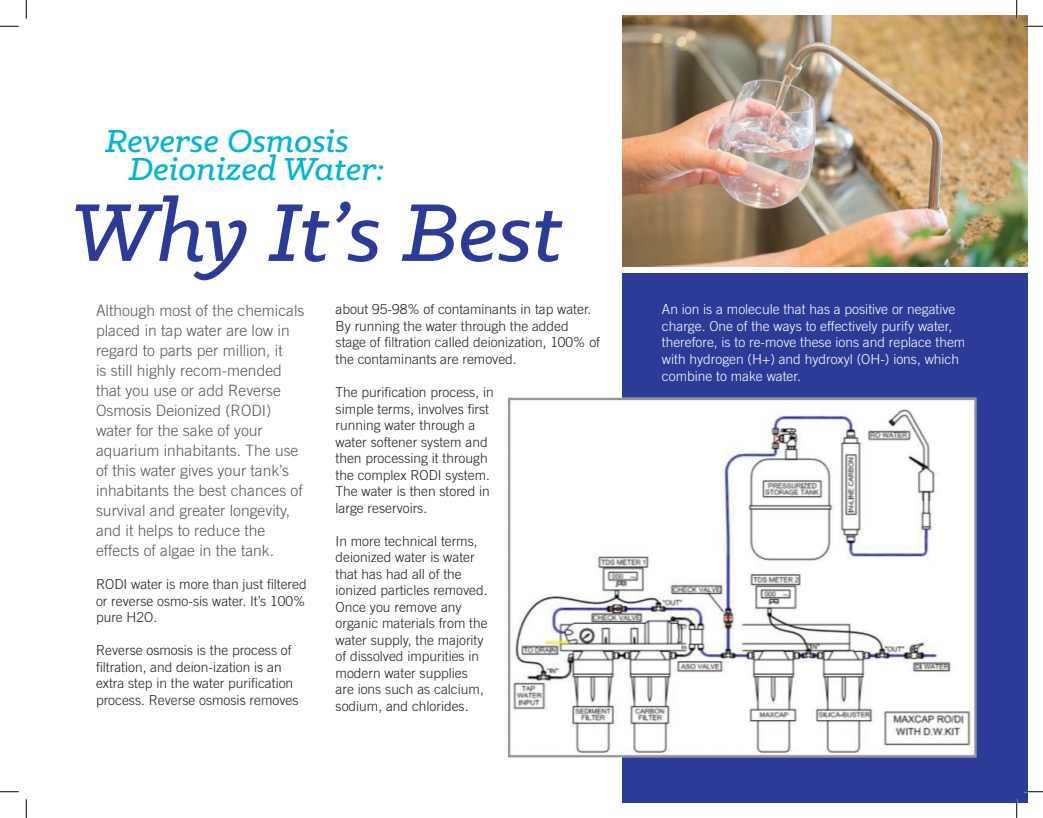
<style>
.page{position:relative;width:1043px;height:818px;background:#fff}
.page>*{position:absolute;margin:0;border:0;box-sizing:border-box;transform-origin:0 0}
.t1{font:italic 500 92.5px "Klinic Slab";color:#2b3b97}
.t2{font:italic 500 36.12px/28.2px "Klinic Slab";color:#00b5d7}
.t3{font:300 15.62px/20px "Trade Gothic LT Std";color:#57585a}
.t4{font:300 13.75px/16.5px "Trade Gothic LT Std";color:#231f20}
.t5{font:300 13.75px/16.5px "Trade Gothic LT Std";color:#fff}
</style>
<div class="page">
<div style="left:622px;top:274px;width:406px;height:528px;background:#2b3b97"></div>
<img style="left:622px;top:15px;width:405px;height:252px">
<img style="left:508px;top:397px;width:468px;height:361px">
<svg style="left:0;top:25px;width:19px;height:2px"></svg>
<svg style="left:1024px;top:25px;width:18px;height:2px"></svg>
<svg style="left:0;top:791px;width:19px;height:1px"></svg>
<svg style="left:1024px;top:791px;width:18px;height:1px"></svg>
<svg style="left:25px;top:0;width:2px;height:19px"></svg>
<svg style="left:25px;top:799px;width:2px;height:19px"></svg>
<svg style="left:1015px;top:0;width:2px;height:19px"></svg>
<svg style="left:1015px;top:799px;width:2px;height:19px"></svg>
<h2 class="t2" style="left:129px;top:125px;width:257px;text-indent:-24px">Reverse Osmosis<br>Deionized Water:</h2>
<h1 class="t1" style="left:71px;top:173px;width:493px">Why It’s Best</h1>
<p class="t3" style="left:96px;top:300px;width:210px">Although most of the chemicals placed in tap water are low in regard to parts per million, it<br>is still highly recom-mended that you use or add Reverse<br>Osmosis Deionized (RODI) water for the sake of your aquarium inhabitants. The use of this water gives your tank’s inhabitants the best chances of survival and greater longevity, and it helps to reduce the effects of algae in the tank.</p>
<p class="t4" style="left:96px;top:575px;width:212px;text-align:justify">RODI water is more than just filtered or reverse osmo-sis water. It’s 100% pure H2O.</p>
<p class="t4" style="left:96px;top:641px;width:204px">Reverse osmosis is the process of filtration, and deion-ization is an extra step in the water purification process. Reverse osmosis removes</p>
<p class="t4" style="left:335px;top:301px;width:266px">about 95-98% of contaminants in tap water.<br>By running the water through the added stage of filtration called deionization, 100% of the contaminants are removed.</p>
<p class="t4" style="left:335px;top:383px;width:160px">The purification process, in simple terms, involves first running water through a water softener system and then processing it through the complex RODI system.<br>The water is then stored in large reservoirs.</p>
<p class="t4" style="left:335px;top:532px;width:154px">In more technical terms, deionized water is water that has had all of the ionized particles removed.<br>Once you remove any organic materials from the water supply, the majority of dissolved impurities in modern water supplies are ions such as calcium, sodium, and chlorides.</p>
<p class="t5" style="left:662px;top:301px;width:305px">An ion is a molecule that has a positive or negative charge. One of the ways to effectively purify water, therefore, is to re-move these ions and replace them with hydrogen (H+) and hydroxyl (OH-) ions, which combine to make water.</p>
</div>
